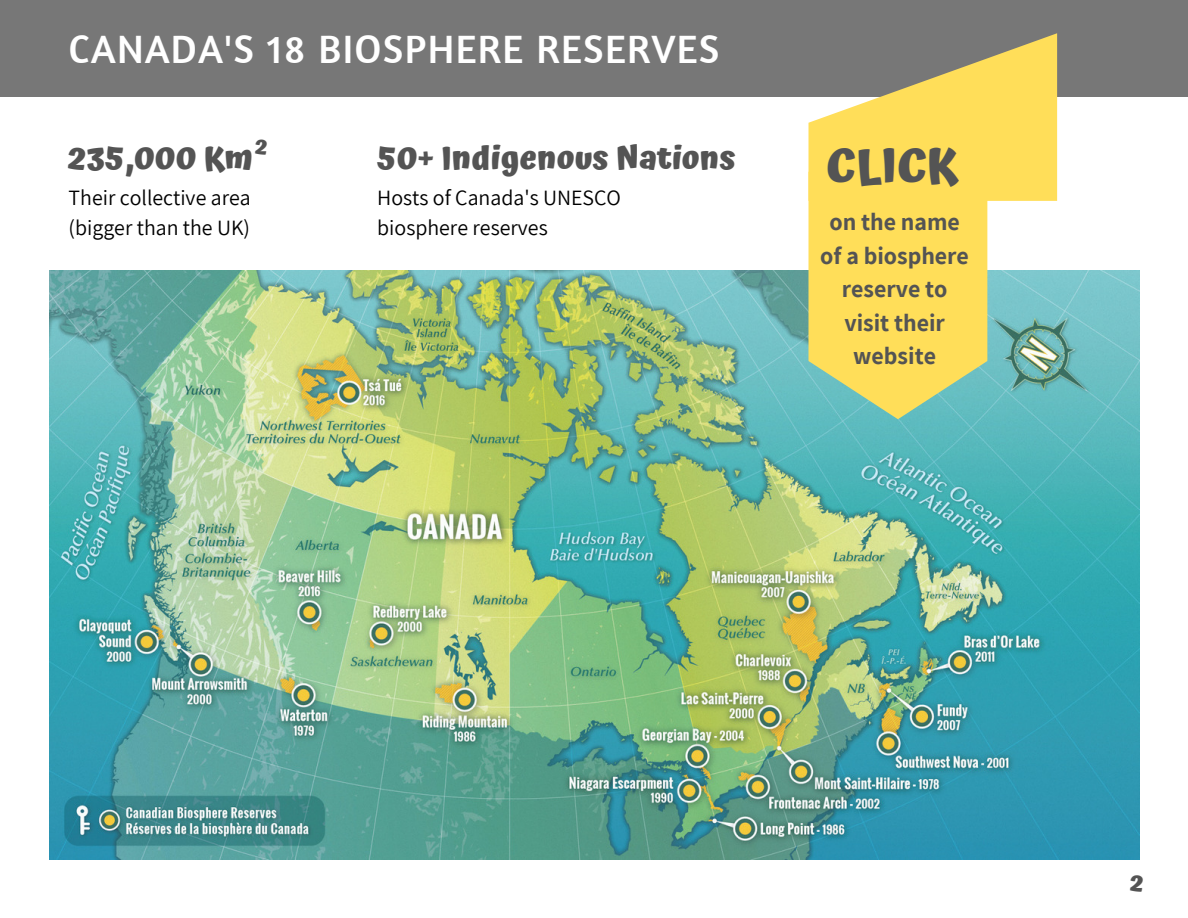
<style>
.page{position:relative;width:1188px;height:918px;background:#fff}
.page>*{position:absolute;margin:0;border:0;box-sizing:border-box;transform-origin:0 0}
.t1{font:700 48px "Atma";color:#545454}
.t2{font:40.5px "Amaranth";letter-spacing:.035em;color:#fff}
.t3{font:700 32.55px "Atma";color:#545454}
.t4{font:700 24px/33.5px "Assistant";color:#545454;text-align:center}
.t5{font:700 24px "Atma";color:#545454}
.t6{font:700 22.05px "Atma";color:#545454}
.t7{font:21.9px/30px "Assistant";color:#000}
</style>
<div class="page">
<div style="left:0;top:0;width:1188px;height:96px;background:#777"></div>
<img style="left:49px;top:270px;width:1090px;height:590px">
<svg style="left:809px;top:33px;width:248px;height:168px"></svg>
<svg style="left:809px;top:172px;width:178px;height:247px;background:#edda65"></svg>
<h2 class="t2" style="left:69px;top:24px;width:652px">CANADA'S 18 BIOSPHERE RESERVES</h2>
<p class="t6" style="left:255px;top:133px;width:14px">2</p>
<h3 class="t3" style="left:69px;top:139px;width:186px">235,000 Km</h3>
<p class="t7" style="left:69px;top:182px;width:184px">Their collective area (bigger than the UK)</p>
<h3 class="t3" style="left:377px;top:139px;width:360px">50+ Indigenous Nations</h3>
<p class="t7" style="left:377px;top:182px;width:245px">Hosts of Canada's UNESCO biosphere reserves</p>
<h1 class="t1" style="left:826px;top:136px;width:134px">CLICK</h1>
<p class="t4" style="left:820px;top:205px;width:150px">on the name of a biosphere reserve to visit their website</p>
<p class="t5" style="left:1130px;top:869px;width:15px">2</p>
</div>
